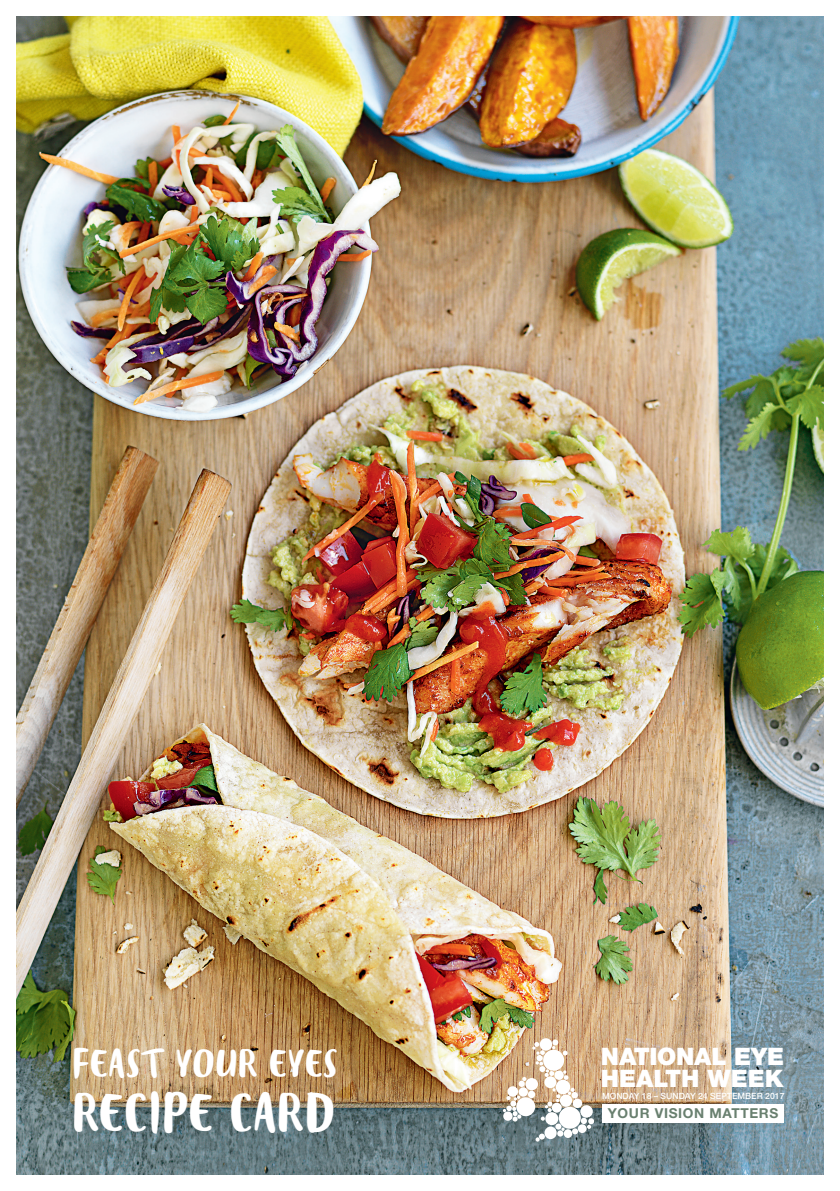
<style>
.page{position:relative;width:840px;height:1191px;background:#fff}
.page>*{position:absolute;margin:0;border:0;box-sizing:border-box;transform-origin:0 0}
.t1{font:44px "Blog Script";color:#fff}
.t2{font:32px "Blog Script";color:#fff}
.t3{font:900 24.2px "Helvetica Neue LTW1 G";color:#fff}
.t4{font:700 13.6px "Helvetica Neue";letter-spacing:.05em;color:#69806f}
.t5{font:500 8.6px "Helvetica Neue";color:#fff}
</style>
<div class="page">
<img style="left:16px;top:16px;width:808px;height:1159px">
<p class="t2" style="left:72px;top:1046px;width:268px">FEAST YOUR EYES</p>
<p class="t1" style="left:72px;top:1089px;width:265px">RECIPE CARD</p>
<p class="t3" style="left:600px;top:1041px;width:184px">NATIONAL EYE</p>
<p class="t3" style="left:600px;top:1063px;width:184px">HEALTH WEEK</p>
<p class="t5" style="left:601px;top:1089px;width:184px">MONDAY 18 – SUNDAY 24 SEPTEMBER 2017</p>
<p class="t4" style="left:607px;top:1102px;width:172px">YOUR VISION MATTERS</p>
</div>
